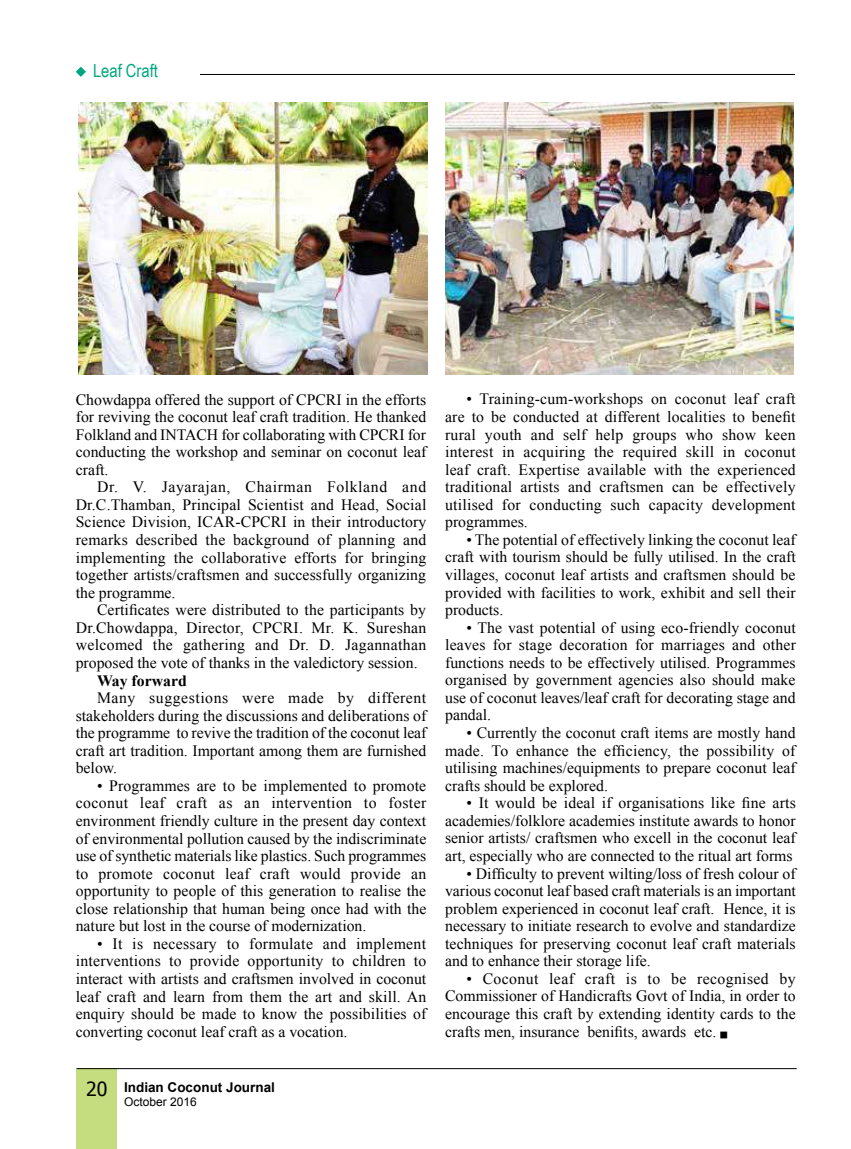
<style>
.page{position:relative;width:851px;height:1149px;background:#fff}
.page>*{position:absolute;margin:0;border:0;box-sizing:border-box;transform-origin:0 0}
.t1{font:19.5px "Tahoma";color:#000}
.t2{font:18px "Arial Narrow";color:#00a77e}
.t3{font:15.75px/17.5px "Times New Roman";color:#000;text-align:justify}
.t4{font:700 15.75px "Times New Roman";color:#000}
.t5{font:700 13.5px "Arial";color:#000}
.t6{font:12px "Arial";color:#000}
</style>
<div class="page">
<div style="left:77px;top:1068px;width:40px;height:80px;background:#c6dd7f"></div>
<hr style="left:77px;top:1067px;width:719px;height:1px;background:#000">
<hr style="left:200px;top:74px;width:595px;height:1px;background:#000">
<svg style="left:76px;top:67px;width:10px;height:10px"></svg>
<img style="left:79px;top:102px;width:348px;height:272px">
<img style="left:445px;top:102px;width:348px;height:272px">
<p class="t2" style="left:93px;top:58px;width:66px">Leaf Craft</p>
<p class="t3" style="left:76px;top:390px;width:352px">Chowdappa offered the support of CPCRI in the efforts for reviving the coconut leaf craft tradition. He thanked Folkland and INTACH for collaborating with CPCRI for conducting the workshop and seminar on coconut leaf craft.</p>
<p class="t3" style="left:76px;top:478px;width:352px;text-indent:21px">Dr. V. Jayarajan, Chairman Folkland and Dr.C.Thamban, Principal Scientist and Head, Social Science Division, ICAR-CPCRI in their introductory remarks described the background of planning and implementing the collaborative efforts for bringing together artists/craftsmen and successfully organizing the programme.</p>
<p class="t3" style="left:76px;top:600px;width:352px;text-indent:21px">Certificates were distributed to the participants by Dr.Chowdappa, Director, CPCRI. Mr. K. Sureshan welcomed the gathering and Dr. D. Jagannathan proposed the vote of thanks in the valedictory session.</p>
<p class="t4" style="left:97px;top:669px;width:91px">Way forward</p>
<p class="t3" style="left:76px;top:688px;width:352px;text-indent:21px">Many suggestions were made by different stakeholders during the discussions and deliberations of the programme to revive the tradition of the coconut leaf craft art tradition. Important among them are furnished below.</p>
<p class="t3" style="left:76px;top:776px;width:352px;text-indent:21px">• Programmes are to be implemented to promote coconut leaf craft as an intervention to foster environment friendly culture in the present day context of environmental pollution caused by the indiscriminate use of synthetic materials like plastics. Such programmes to promote coconut leaf craft would provide an opportunity to people of this generation to realise the close relationship that human being once had with the nature but lost in the course of modernization.</p>
<p class="t3" style="left:76px;top:934px;width:352px;text-indent:21px">• It is necessary to formulate and implement interventions to provide opportunity to children to interact with artists and craftsmen involved in coconut leaf craft and learn from them the art and skill. An enquiry should be made to know the possibilities of converting coconut leaf craft as a vocation.</p>
<p class="t1" style="left:86px;top:1075px;width:23px">20</p>
<p class="t5" style="left:124px;top:1078px;width:152px">Indian Coconut Journal</p>
<p class="t6" style="left:124px;top:1093px;width:74px">October 2016</p>
<p class="t3" style="left:445px;top:390px;width:352px;text-indent:21px">• Training-cum-workshops on coconut leaf craft are to be conducted at different localities to benefit rural youth and self help groups who show keen interest in acquiring the required skill in coconut leaf craft. Expertise available with the experienced traditional artists and craftsmen can be effectively utilised for conducting such capacity development programmes.</p>
<p class="t3" style="left:445px;top:530px;width:352px;text-indent:21px">• The potential of effectively linking the coconut leaf craft with tourism should be fully utilised. In the craft villages, coconut leaf artists and craftsmen should be provided with facilities to work, exhibit and sell their products.</p>
<p class="t3" style="left:445px;top:618px;width:352px;text-indent:21px">• The vast potential of using eco-friendly coconut leaves for stage decoration for marriages and other functions needs to be effectively utilised. Programmes organised by government agencies also should make use of coconut leaves/leaf craft for decorating stage and pandal.</p>
<p class="t3" style="left:445px;top:723px;width:352px;text-indent:21px">• Currently the coconut craft items are mostly hand made. To enhance the efficiency, the possibility of utilising machines/equipments to prepare coconut leaf crafts should be explored.</p>
<p class="t3" style="left:445px;top:793px;width:352px;text-indent:21px">• It would be ideal if organisations like fine arts academies/folklore academies institute awards to honor senior artists/ craftsmen who excell in the coconut leaf art, especially who are connected to the ritual art forms</p>
<p class="t3" style="left:445px;top:864px;width:352px;text-indent:21px">• Difficulty to prevent wilting/loss of fresh colour of various coconut leaf based craft materials is an important problem experienced in coconut leaf craft. Hence, it is necessary to initiate research to evolve and standardize techniques for preserving coconut leaf craft materials and to enhance their storage life.</p>
<p class="t3" style="left:445px;top:969px;width:352px;text-indent:21px">• Coconut leaf craft is to be recognised by Commissioner of Handicrafts Govt of India, in order to encourage this craft by extending identity cards to the crafts men, insurance benifits, awards etc.</p>
</div>
